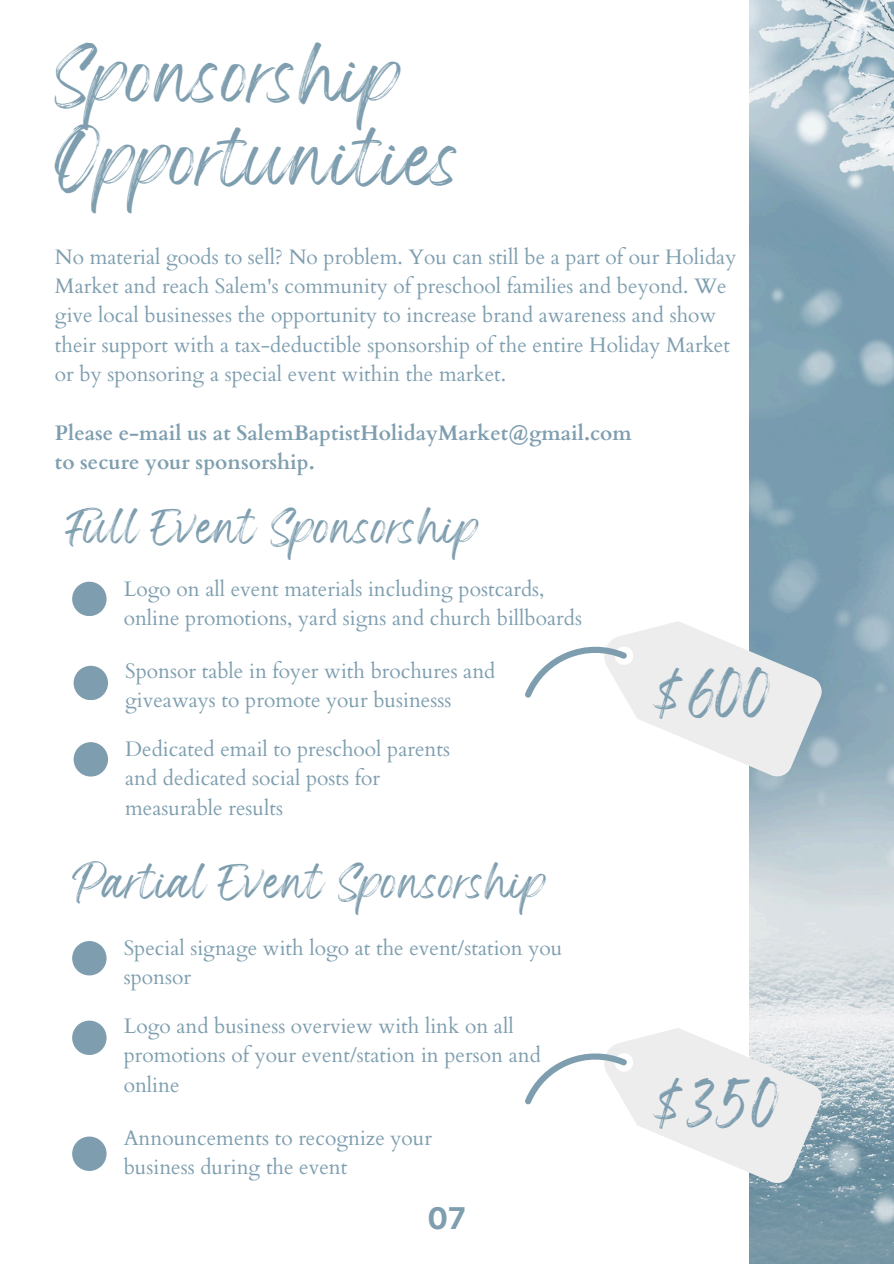
<style>
.page{position:relative;width:894px;height:1264px;background:#fff}
.page>*{position:absolute;margin:0;border:0;box-sizing:border-box;transform-origin:0 0}
.t1{font:45px/83.2px "Wonderful Branding";color:#7e9eaf}
.t2{font:36px "Wonderful Branding";color:#7e9eaf}
.t3{font:700 30px "Inter";color:#7e9eaf}
.t4{font:27px "Wonderful Branding";color:#7e9eaf}
.t5{font:21px/29.2px "Cardo";color:#7e9eaf}
.t6{font:700 21px/29.2px "Cardo";color:#7e9eaf}
</style>
<div class="page">
<div style="left:72px;top:581px;width:34px;height:35px;background:#7e9eaf;border-radius:50%"></div>
<div style="left:74px;top:665px;width:34px;height:35px;background:#7e9eaf;border-radius:50%"></div>
<div style="left:74px;top:742px;width:34px;height:34px;background:#7e9eaf;border-radius:50%"></div>
<div style="left:72px;top:941px;width:34px;height:34px;background:#7e9eaf;border-radius:50%"></div>
<div style="left:72px;top:1020px;width:34px;height:35px;background:#7e9eaf;border-radius:50%"></div>
<div style="left:72px;top:1136px;width:34px;height:34px;background:#7e9eaf;border-radius:50%"></div>
<img style="left:749px;top:0;width:144px;height:1263px">
<svg style="left:525px;top:621px;width:296px;height:155px"></svg>
<svg style="left:525px;top:1027px;width:296px;height:156px"></svg>
<h1 class="t1" style="left:55px;top:49px;width:413px">Sponsorship<br>Opportunities</h1>
<p class="t5" style="left:55px;top:241px;width:682px">No material goods to sell? No problem. You can still be a part of our Holiday Market and reach Salem's community of preschool families and beyond. We give local businesses the opportunity to increase brand awareness and show their support with a tax-deductible sponsorship of the entire Holiday Market or by sponsoring a special event within the market.</p>
<p class="t6" style="left:55px;top:416px;width:578px">Please e-mail us at SalemBaptistHolidayMarket@gmail.com to secure your sponsorship.</p>
<p class="t4" style="left:72px;top:521px;width:410px">Full Event Sponsorship</p>
<p class="t5" style="left:124px;top:573px;width:459px">Logo on all event materials including postcards, online promotions, yard signs and church billboards</p>
<p class="t5" style="left:125px;top:655px;width:371px">Sponsor table in foyer with brochures and giveaways to promote your businesss</p>
<p class="t5" style="left:125px;top:733px;width:326px">Dedicated email to preschool parents and dedicated social posts for measurable results</p>
<p class="t4" style="left:72px;top:876px;width:478px">Partial Event Sponsorship</p>
<p class="t5" style="left:124px;top:932px;width:440px">Special signage with logo at the event/station you sponsor</p>
<p class="t5" style="left:124px;top:1010px;width:418px">Logo and business overview with link on all promotions of your event/station in person and online</p>
<p class="t5" style="left:124px;top:1121px;width:310px">Announcements to recognize your business during the event</p>
<h3 class="t3" style="left:427px;top:1195px;width:40px">07</h3>
<h2 class="t2" style="left:656px;top:684px;width:115px">$600</h2>
<h2 class="t2" style="left:656px;top:1094px;width:124px">$350</h2>
</div>
